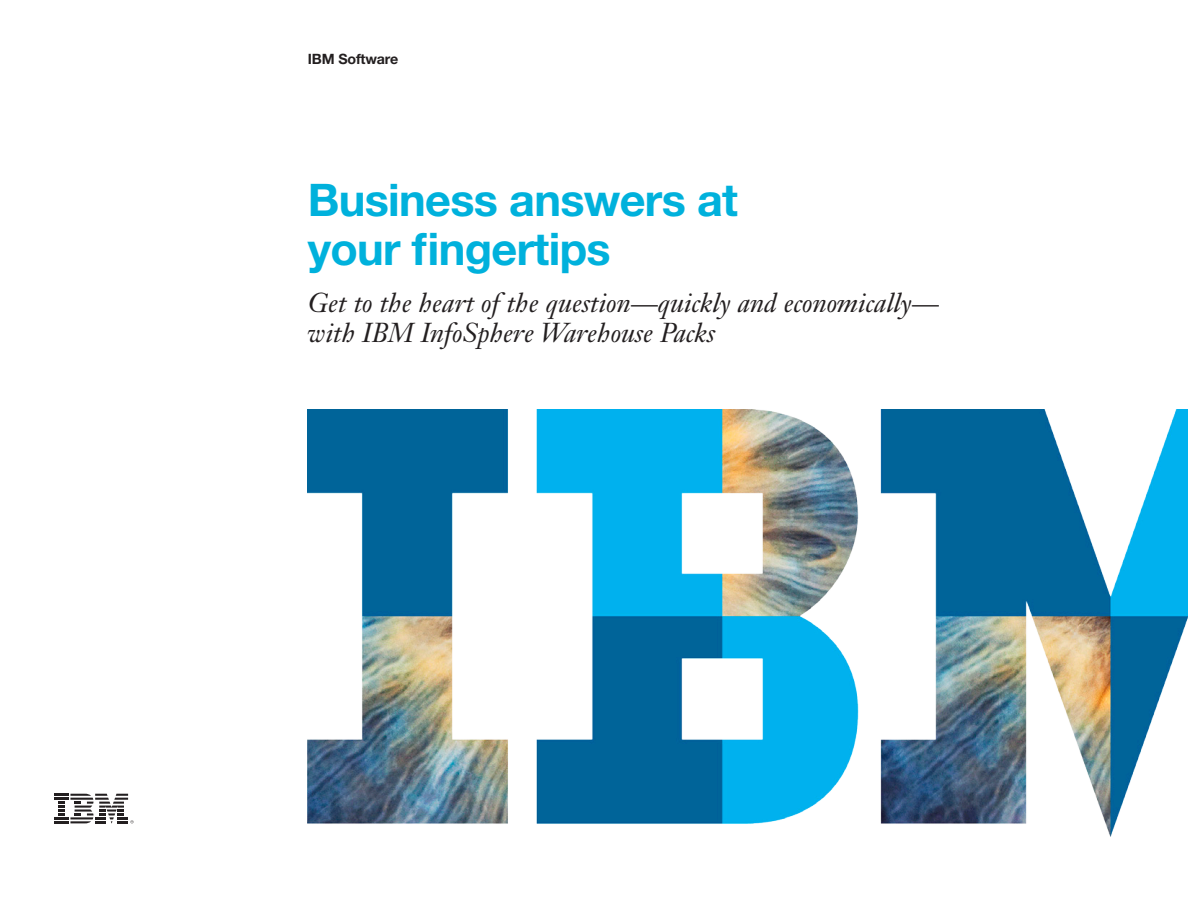
<style>
.page{position:relative;width:1188px;height:918px;background:#fff}
.page>*{position:absolute;margin:0;border:0;box-sizing:border-box;transform-origin:0 0}
._0A_Cover_head__colo{font:700 45px/49.5px "Helvetica Neue LT Pro";letter-spacing:-.015em;color:#00b1dc}
._0B_Cover_subhead{font:italic 27px/30px "Janson Text LT Std";color:#231f20}
.t1{font:700 14.25px "Helvetica Neue LT Pro";letter-spacing:-.01em;color:#231f20}
</style>
<div class="page">
<img style="left:308px;top:410px;width:880px;height:426px">
<svg style="left:54px;top:794px;width:80px;height:29px"></svg>
<p class="t1" style="left:308px;top:50px;width:92px">IBM Software</p>
<p class="_0A_Cover_head__colo" style="left:308px;top:174px;width:432px">Business answers at your fingertips</p>
<p class="_0B_Cover_subhead" style="left:308px;top:288px;width:632px">Get to the heart of the question—quickly and economically— with IBM InfoSphere Warehouse Packs</p>
</div>
